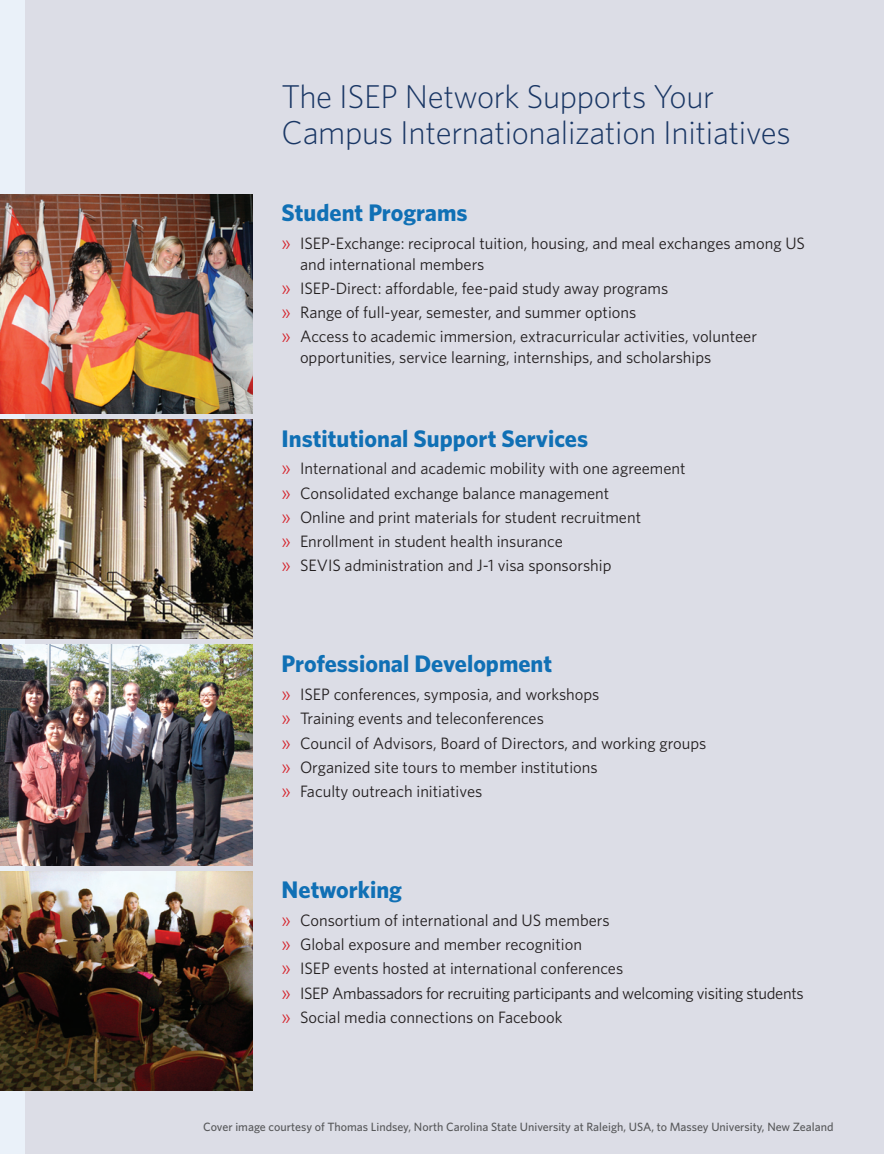
<style>
.page{position:relative;width:884px;height:1154px;background:#fff}
.page>*{position:absolute;margin:0;border:0;box-sizing:border-box;transform-origin:0 0}
.t1{font:300 33px/36px "Whitney HTF";letter-spacing:-.01em;color:#193664}
.t2{font:700 24px "Whitney HTF";color:#1070b5}
.t3{font:16.5px/24.3px "Whitney HTF";color:#231f20}
.t4{font:500 12px "Whitney HTF";color:#57585a}
.s1{font-size:18px;color:#d5232b}
</style>
<div class="page">
<div style="left:13px;top:0;width:871px;height:1154px;background:#dcdde6"></div>
<div style="left:0;top:0;width:25px;height:1154px;background:#eaf1f9"></div>
<img style="left:0;top:644px;width:253px;height:221px">
<img style="left:0;top:871px;width:253px;height:219px">
<img style="left:0;top:419px;width:253px;height:219px">
<img style="left:0;top:194px;width:253px;height:219px">
<h1 class="t1" style="left:282px;top:78px;width:510px">The ISEP Network Supports Your<br>Campus Internationalization Initiatives</h1>
<h2 class="t2" style="left:282px;top:198px;width:187px">Student Programs</h2>
<p class="t3" style="left:300px;top:232px;width:506px;line-height:21px;text-indent:-18px"><span class="s1">»</span> ISEP-Exchange: reciprocal tuition, housing, and meal exchanges among US and international members</p>
<p class="t3" style="left:282px;top:275px;width:477px"><span class="s1">»</span> ISEP-Direct: affordable, fee-paid study away programs<br><span class="s1">»</span> Range of full-year, semester, and summer options<br><span class="s1">»</span> Access to academic immersion, extracurricular activities, volunteer</p>
<p class="t3" style="left:300px;top:345px;width:413px">opportunities, service learning, internships, and scholarships</p>
<h2 class="t2" style="left:282px;top:424px;width:308px">Institutional Support Services</h2>
<p class="t3" style="left:282px;top:456px;width:405px"><span class="s1">»</span> International and academic mobility with one agreement <span class="s1">»</span> Consolidated exchange balance management<br><span class="s1">»</span> Online and print materials for student recruitment<br><span class="s1">»</span> Enrollment in student health insurance<br><span class="s1">»</span> SEVIS administration and J-1 visa sponsorship</p>
<h2 class="t2" style="left:282px;top:649px;width:272px">Professional Development</h2>
<p class="t3" style="left:282px;top:682px;width:426px"><span class="s1">»</span> ISEP conferences, symposia, and workshops<br><span class="s1">»</span> Training events and teleconferences<br><span class="s1">»</span> Council of Advisors, Board of Directors, and working groups <span class="s1">»</span> Organized site tours to member institutions<br><span class="s1">»</span> Faculty outreach initiatives</p>
<h2 class="t2" style="left:282px;top:875px;width:122px">Networking</h2>
<p class="t3" style="left:282px;top:907px;width:523px"><span class="s1">»</span> Consortium of international and US members<br><span class="s1">»</span> Global exposure and member recognition<br><span class="s1">»</span> ISEP events hosted at international conferences<br><span class="s1">»</span> ISEP Ambassadors for recruiting participants and welcoming visiting students <span class="s1">»</span> Social media connections on Facebook</p>
<p class="t4" style="left:203px;top:1119px;width:632px">Cover image courtesy of Thomas Lindsey, N orth Carolina State University at Raleigh, USA, to Massey University, N ew Zealand</p>
</div>
